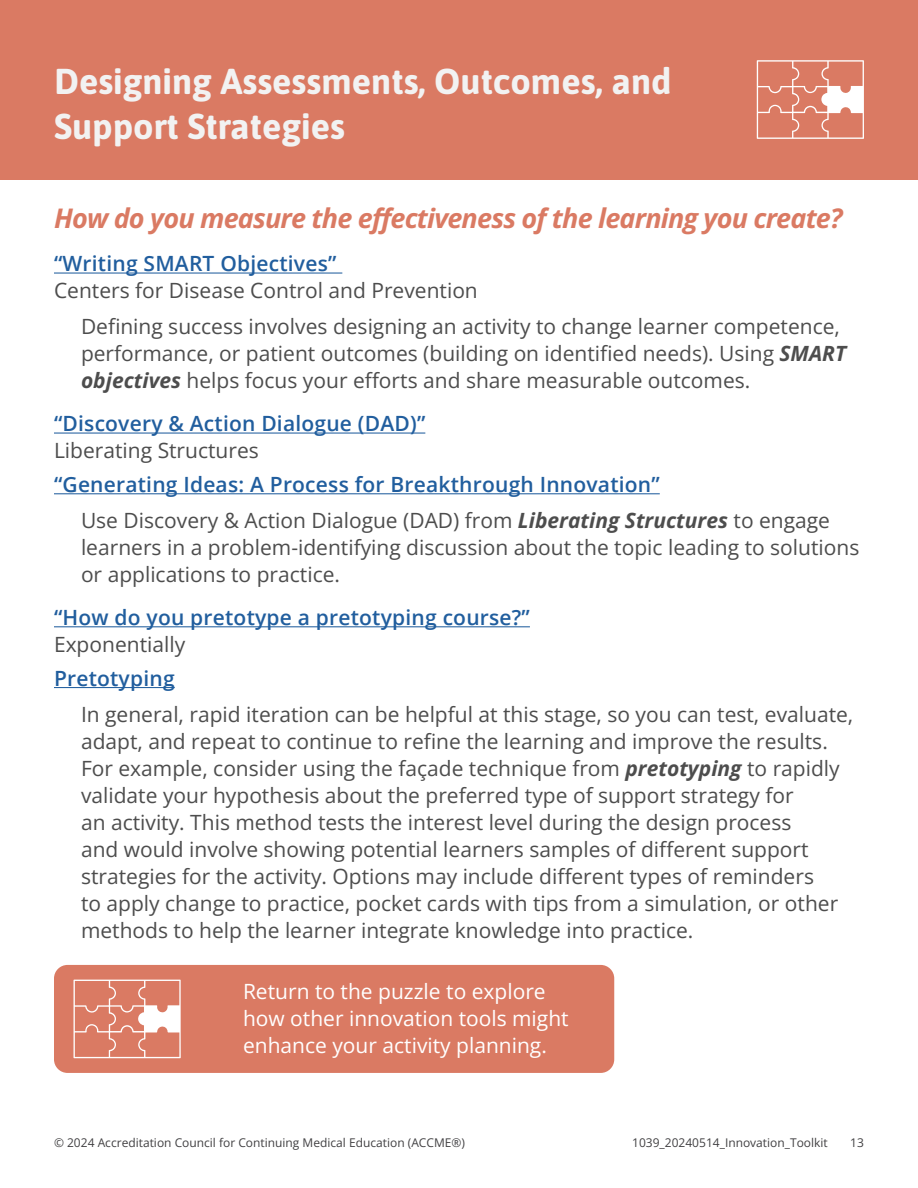
<style>
.page{position:relative;width:918px;height:1188px;background:#fff}
.page>*{position:absolute;margin:0;border:0;box-sizing:border-box;transform-origin:0 0}
.t1{font:700 36px/45px "Asap";color:#f2f2f2}
.t2{font:italic 700 27px "Open Sans";letter-spacing:-.03em;color:#da7a63}
.t3{font:21px/27px "Open Sans";color:#4d4d4d}
.t4{font:600 21px "Open Sans";letter-spacing:.01em;color:#215e9e}
.t5{font:21px/27px "Open Sans";color:#fff}
.t6{font:12px "Open Sans";color:#414042}
.s1{font-weight:700;font-style:italic}
</style>
<div class="page">
<div style="left:0;top:0;width:918px;height:179px;background:#da7a63"></div>
<svg style="left:757px;top:60px;width:107px;height:79px"></svg>
<hr style="left:54px;top:273px;width:288px;height:1px;background:#215e9e">
<hr style="left:54px;top:433px;width:371px;height:1px;background:#215e9e">
<hr style="left:54px;top:493px;width:606px;height:1px;background:#215e9e">
<hr style="left:54px;top:626px;width:476px;height:1px;background:#215e9e">
<hr style="left:54px;top:687px;width:121px;height:1px;background:#215e9e">
<div style="left:54px;top:965px;width:560px;height:108px;background:#da7a63;border-radius:14px"></div>
<svg style="left:74px;top:980px;width:107px;height:78px"></svg>
<h1 class="t1" style="left:54px;top:57px;width:619px">Designing Assessments, Outcomes, and<br>Support Strategies</h1>
<h1 class="t1" style="left:54px;top:102px;width:470px">The Patient Partner Roadmap</h1>
<p class="t2" style="left:54px;top:200px;width:790px">How do you measure the effectiveness of the learning you create?</p>
<p class="t4" style="left:54px;top:249px;width:284px">“Writing SMART Objectives”</p>
<p class="t3" style="left:54px;top:277px;width:425px">Centers for Disease Control and Prevention</p>
<p class="t3" style="left:81px;top:313px;width:767px">Defining success involves designing an activity to change learner competence, performance, or patient outcomes (building on identified needs). Using <span class="s1">SMART objectives</span> helps focus your efforts and share measurable outcomes.</p>
<p class="t4" style="left:54px;top:409px;width:373px">“Discovery &amp; Action Dialogue (DAD)”</p>
<p class="t3" style="left:54px;top:437px;width:206px">Liberating Structures</p>
<p class="t4" style="left:54px;top:470px;width:607px">“Generating Ideas: A Process for Breakthrough Innovation”</p>
<p class="t3" style="left:81px;top:507px;width:780px">Use Discovery &amp; Action Dialogue (DAD) from <span class="s1">Liberating Structures</span> to engage learners in a problem-identifying discussion about the topic leading to solutions or applications to practice.</p>
<p class="t4" style="left:54px;top:603px;width:477px">“How do you pretotype a pretotyping course?”</p>
<p class="t3" style="left:54px;top:631px;width:133px">Exponentially</p>
<p class="t4" style="left:54px;top:664px;width:122px">Pretotyping</p>
<p class="t3" style="left:81px;top:700px;width:774px">In general, rapid iteration can be helpful at this stage, so you can test, evaluate, adapt, and repeat to continue to refine the learning and improve the results.<br>For example, consider using the façade technique from <span class="s1">pretotyping</span> to rapidly validate your hypothesis about the preferred type of support strategy for<br>an activity. This method tests the interest level during the design process<br>and would involve showing potential learners samples of different support strategies for the activity. Options may include different types of reminders<br>to apply change to practice, pocket cards with tips from a simulation, or other methods to help the learner integrate knowledge into practice.</p>
<p class="t5" style="left:243px;top:977px;width:327px">Return to the puzzle to explore how other innovation tools might enhance your activity planning.</p>
<p class="t6" style="left:54px;top:1134px;width:413px">© 2024 Accreditation Council for Continuing Medical Education (ACCME®)</p>
<p class="t6" style="left:632px;top:1134px;width:197px">1039_20240514_Innovation_Toolkit</p>
<p class="t6" style="left:850px;top:1134px;width:15px">13</p>
</div>
